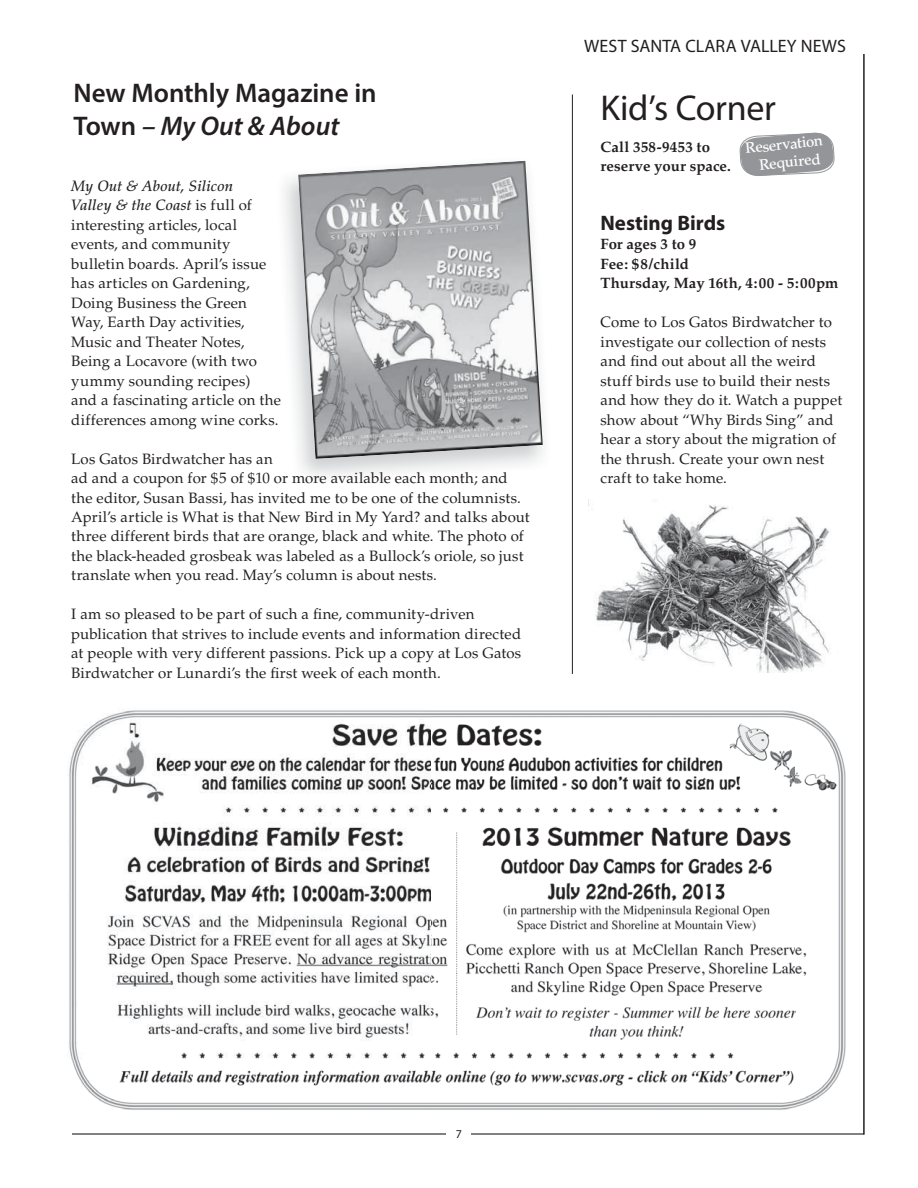
<style>
.page{position:relative;width:918px;height:1188px;background:#fff}
.page>*{position:absolute;margin:0;border:0;box-sizing:border-box;transform-origin:0 0}
.t1{font:36px "Myriad Pro";letter-spacing:-.01em;color:#231f20}
.t2{font:600 27px/32.4px "Myriad Pro";letter-spacing:-.005em;color:#231f20}
.t3{font:700 21px "Myriad Pro";color:#231f20}
.t4{font:18px "Myriad Pro";letter-spacing:-.005em;color:#231f20}
.t5{font:15px/19.5px "Palatino";letter-spacing:.01em;color:#231f20}
.t6{font:700 15px/19.5px "Palatino";letter-spacing:.005em;color:#231f20}
.t7{font:500 15px/18px "Palatino";color:#fff;text-align:center}
.t8{font:12px "Myriad Pro";color:#231f20}
.s1{font-style:italic}
.s2{font-weight:500;font-style:italic}
</style>
<div class="page">
<hr style="left:72px;top:1133px;width:792px;height:2px;background:#231f20">
<div style="left:447px;top:1123px;width:24px;height:19px;background:#fff"></div>
<hr style="left:863px;top:54px;width:2px;height:1081px;background:#231f20">
<svg style="left:739px;top:132px;width:96px;height:44px;background:#a5a7a9"></svg>
<img style="left:69px;top:708px;width:777px;height:402px">
<img style="left:298px;top:161px;width:245px;height:298px">
<img style="left:596px;top:505px;width:234px;height:167px">
<hr style="left:572px;top:94px;width:1px;height:580px;background:#231f20">
<h2 class="t2" style="left:73px;top:80px;width:305px">New Monthly Magazine in<br>Town <span class="s1">– My Out &amp; About</span></h2>
<p class="t5" style="left:71px;top:177px;width:211px"><span class="s2">My Out &amp; About, Silicon<br>Valley &amp; the Coast</span> is full of interesting articles, local events, and community bulletin boards. April’s issue has articles on Gardening,<br>Doing Business the Green<br>Way, Earth Day activities,<br>Music and Theater Notes,<br>Being a Locavore (with two yummy sounding recipes)<br>and a fascinating article on the differences among wine corks.</p>
<p class="t5" style="left:71px;top:450px;width:460px">Los Gatos Birdwatcher has an<br>ad and a coupon for $5 of $10 or more available each month; and the editor, Susan Bassi, has invited me to be one of the columnists.<br>April’s article is What is that New Bird in My Yard? and talks about three different birds that are orange, black and white. The photo of the black-headed grosbeak was labeled as a Bullock’s oriole, so just translate when you read. May’s column is about nests.</p>
<p class="t5" style="left:71px;top:606px;width:451px">I am so pleased to be part of such a fine, community-driven publication that strives to include events and information directed at people with very different passions. Pick up a copy at Los Gatos Birdwatcher or Lunardi’s the first week of each month.</p>
<p class="t4" style="left:584px;top:39px;width:263px">WEST SANTA CLARA VALLEY NEWS</p>
<h1 class="t1" style="left:600px;top:94px;width:177px">Kid’s Corner</h1>
<p class="t6" style="left:600px;top:138px;width:132px">Call 358-9453 to reserve your space.</p>
<h3 class="t3" style="left:600px;top:215px;width:126px">Nesting Birds</h3>
<p class="t6" style="left:600px;top:236px;width:240px">For ages 3 to 9<br>Fee: $8/child<br>Thursday, May 16th, 4:00 - 5:00pm</p>
<p class="t5" style="left:600px;top:314px;width:243px">Come to Los Gatos Birdwatcher to investigate our collection of nests and find out about all the weird stuff birds use to build their nests and how they do it. Watch a puppet show about “Why Birds Sing” and hear a story about the migration of the thrush. Create your own nest craft to take home.</p>
<p class="t7" style="left:745px;top:141px;width:79px;rotate:-6deg">Reservation<br>Required</p>
<p class="t8" style="left:456px;top:1129px;width:8px">7</p>
</div>
